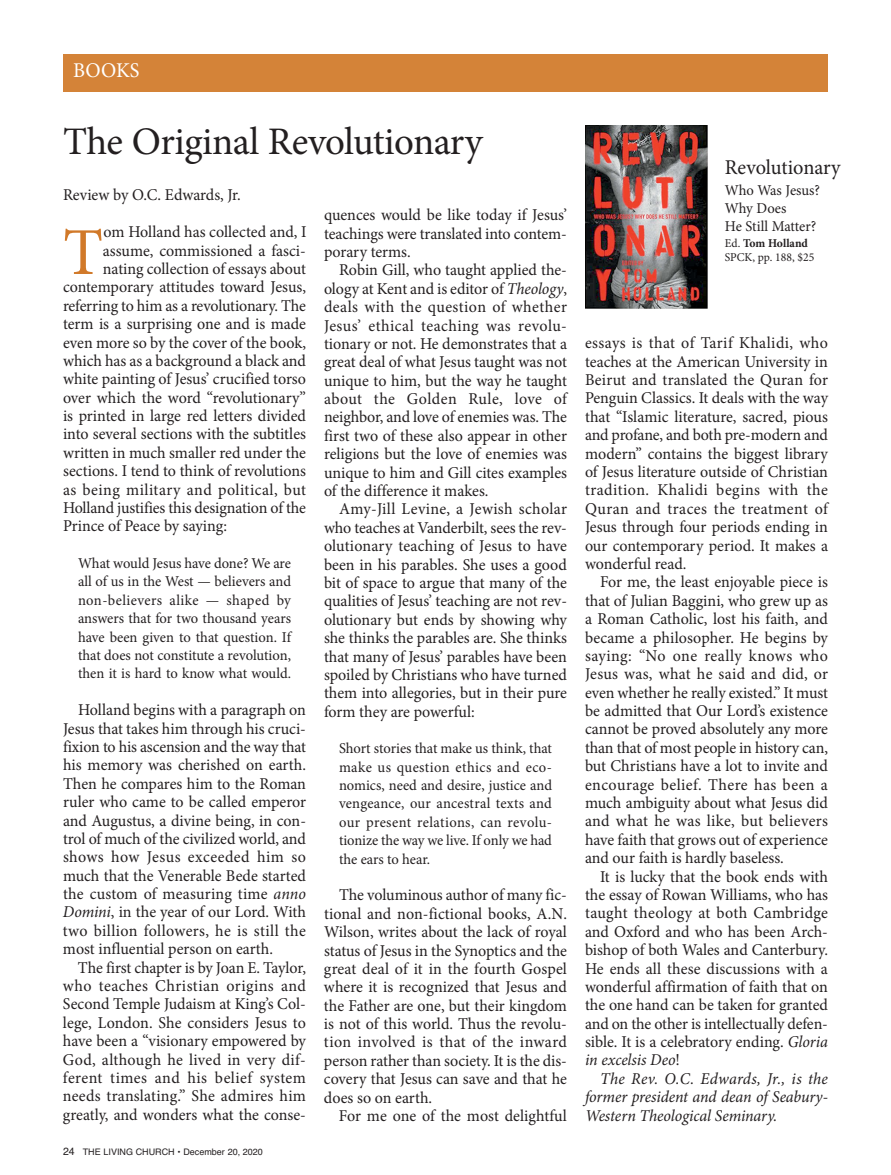
<style>
.page{position:relative;width:891px;height:1175px;background:#fff}
.page>*{position:absolute;margin:0;border:0;box-sizing:border-box;transform-origin:0 0}
.t1{font:67.05px "Minion Pro";color:#d17929}
.t2{font:39px "Minion Pro";letter-spacing:-.015em;color:#231f20}
.t3{font:21px "Minion Pro";letter-spacing:-.005em;color:#231f20}
.t4{font:21px "Minion Pro";letter-spacing:.01em;color:#fff}
.t5{font:16.5px/18.5px "Minion Pro";color:#231f20;text-align:justify}
.t6{font:italic 16.5px/18.5px "Minion Pro";letter-spacing:-.005em;color:#231f20;text-align:justify}
.t7{font:16.5px "Minion Pro";letter-spacing:.03em;color:#231f20}
.t8{font:15px/18.3px "Minion Pro";color:#231f20;text-align:justify}
.t9{font:12px/14.4px "Minion Pro";color:#231f20}
.t10{font:9px "Helvetica";color:#231f20}
.s1{font-style:italic}
.s2{font-size:10.5px}
.s3{font-weight:700}
</style>
<div class="page">
<img style="left:585px;top:125px;width:122px;height:183px">
<div style="left:63px;top:54px;width:765px;height:37px;background:#d48338"></div>
<p class="t4" style="left:73px;top:63px;width:68px">BooKs</p>
<h2 class="t2" style="left:63px;top:126px;width:421px">The original revolutionary</h2>
<p class="t5" style="left:63px;top:187px;width:179px">review by o.C. Edwards, Jr.</p>
<h1 class="t1" style="left:63px;top:227px;width:42px">T</h1>
<p class="t5" style="left:104px;top:224px;width:205px">om Holland has collected and, i</p>
<p class="t5" style="left:324px;top:207px;width:245px">quences would be like today if Jesus’ teachings were translated into contem&shy;porary terms.</p>
<p class="t5" style="left:324px;top:262px;width:245px;text-indent:15px">robin Gill, who taught applied the&shy;ology at Kent and is editor of <span class="s1">Theology</span>, deals with the question of whether Jesus’ ethical teaching was revolu&shy;tionary or not. He demonstrates that a great deal of what Jesus taught was not unique to him, but the way he taught about the Golden rule, love of neighbor, and love of enemies was. The first two of these also appear in other religions but the love of enemies was unique to him and Gill cites examples of the difference it makes.</p>
<p class="t5" style="left:324px;top:501px;width:245px;text-indent:15px">Amy-Jill levine, a Jewish scholar who teaches at Vanderbilt, sees the rev&shy;olutionary teaching of Jesus to have been in his parables. she uses a good bit of space to argue that many of the qualities of Jesus’ teaching are not rev&shy;olutionary but ends by showing why she thinks the parables are. she thinks that many of Jesus’ parables have been spoiled by Christians who have turned them into allegories, but in their pure form they are powerful:</p>
<p class="t8" style="left:339px;top:740px;width:215px">short stories that make us think, that make us question ethics and eco&shy;nomics, need and desire, justice and vengeance, our ancestral texts and our present relations, can revolu&shy;tionize the way we live. if only we had the ears to hear.</p>
<p class="t5" style="left:324px;top:887px;width:245px;text-indent:15px">The voluminous author of many fic&shy;tional and non-fictional books, A.n.<br>Wilson, writes about the lack of royal status of Jesus in the synoptics and the great deal of it in the fourth Gospel where it is recognized that Jesus and the Father are one, but their kingdom is not of this world. Thus the revolu&shy;tion involved is that of the inward person rather than society. it is the dis&shy;covery that Jesus can save and that he does so on earth.</p>
<p class="t5" style="left:339px;top:1107px;width:229px">For me one of the most delightful</p>
<p class="t5" style="left:103px;top:242px;width:205px">assume, commissioned a fasci-</p>
<p class="t5" style="left:103px;top:261px;width:205px">nating collection of essays about</p>
<p class="t5" style="left:63px;top:279px;width:245px">contemporary attitudes toward Jesus,</p>
<p class="t5" style="left:63px;top:298px;width:245px">referring to him as a revolutionary. The</p>
<p class="t5" style="left:63px;top:316px;width:245px">term is a surprising one and is made</p>
<p class="t5" style="left:63px;top:334px;width:245px">even more so by the cover of the book,</p>
<p class="t5" style="left:63px;top:353px;width:245px">which has as a background a black and</p>
<p class="t5" style="left:63px;top:371px;width:245px">white painting of Jesus’ crucified torso</p>
<p class="t5" style="left:63px;top:390px;width:245px">over which the word “revolutionary”</p>
<p class="t5" style="left:63px;top:408px;width:245px">is printed in large red letters divided</p>
<p class="t5" style="left:63px;top:426px;width:245px">into several sections with the subtitles</p>
<p class="t5" style="left:63px;top:445px;width:245px">written in much smaller red under the</p>
<p class="t5" style="left:63px;top:463px;width:245px">sections. i tend to think of revolutions</p>
<p class="t7" style="left:63px;top:483px;width:245px">as being military and political, but</p>
<p class="t5" style="left:63px;top:500px;width:244px">Holland justifies this designation of the</p>
<p class="t5" style="left:63px;top:518px;width:166px">Prince of Peace by saying:</p>
<p class="t8" style="left:78px;top:555px;width:215px">What would Jesus have done? We are all of us in the West — believers and non-believers alike — shaped by answers that for two thousand years have been given to that question. if that does not constitute a revolution, then it is hard to know what would.</p>
<p class="t5" style="left:63px;top:702px;width:245px;text-indent:15px">Holland begins with a paragraph on Jesus that takes him through his cruci&shy;fixion to his ascension and the way that his memory was cherished on earth.<br>Then he compares him to the roman ruler who came to be called emperor and Augustus, a divine being, in con&shy;trol of much of the civilized world, and shows how Jesus exceeded him so much that the Venerable Bede started the custom of measuring time <span class="s1">anno Domini</span>, in the year of our lord. With two billion followers, he is still the most influential person on earth.</p>
<p class="t5" style="left:63px;top:959px;width:245px;text-indent:15px">The first chapter is by Joan E. Taylor, who teaches Christian origins and second Temple Judaism at King’s Col&shy;lege, london. she considers Jesus to have been a “visionary empowered by God, although he lived in very dif&shy;ferent times and his belief system needs translating.” she admires him greatly, and wonders what the conse-</p>
<p class="t10" style="left:63px;top:1146px;width:201px"><span class="s2">24</span> THe LIVInG CHURCH • December 20, 2020</p>
<p class="t3" style="left:725px;top:159px;width:117px">revolutionary</p>
<p class="t8" style="left:725px;top:182px;width:97px;text-align:left">Who Was Jesus?<br>Why does<br>He still Matter?</p>
<p class="t9" style="left:725px;top:237px;width:91px">Ed. <span class="s3">Tom Holland </span>sPCK, pp. 188, $25</p>
<p class="t5" style="left:585px;top:335px;width:245px">essays is that of Tarif Khalidi, who teaches at the American University in Beirut and translated the Quran for Penguin Classics. it deals with the way that “islamic literature, sacred, pious and profane, and both pre-modern and modern” contains the biggest library of Jesus literature outside of Christian tradition. Khalidi begins with the Quran and traces the treatment of Jesus through four periods ending in our contemporary period. it makes a wonderful read.</p>
<p class="t5" style="left:585px;top:574px;width:245px;text-indent:15px">For me, the least enjoyable piece is that of Julian Baggini, who grew up as a roman Catholic, lost his faith, and became a philosopher. He begins by saying: “no one really knows who Jesus was, what he said and did, or even whether he really existed.” it must be admitted that our lord’s existence cannot be proved absolutely any more than that of most people in history can, but Christians have a lot to invite and encourage belief. There has been a much ambiguity about what Jesus did and what he was like, but believers have faith that grows out of experience and our faith is hardly baseless.</p>
<p class="t5" style="left:585px;top:868px;width:245px;text-indent:15px">it is lucky that the book ends with the essay of rowan Williams, who has taught theology at both Cambridge and oxford and who has been Arch&shy;bishop of both Wales and Canterbury.<br>He ends all these discussions with a wonderful affirmation of faith that on the one hand can be taken for granted and on the other is intellectually defen&shy;sible. it is a celebratory ending. <span class="s1">Gloria in excelsis Deo</span>!</p>
<p class="t6" style="left:585px;top:1070px;width:245px;text-indent:15px">The Rev. O.C. Edwards, Jr., is the former president and dean of Seabury-Western Theological Seminary.</p>
</div>
